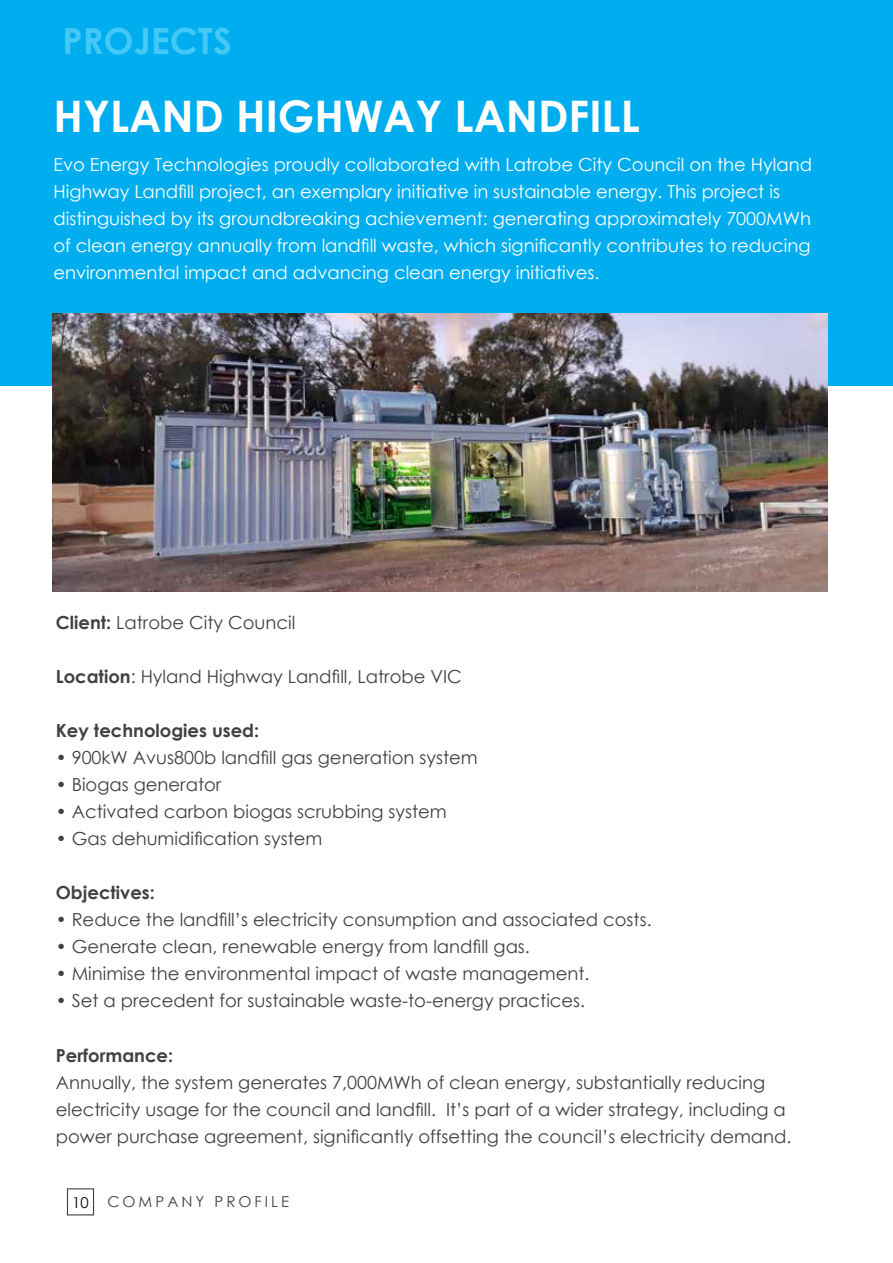
<style>
.page{position:relative;width:893px;height:1263px;background:#fff}
.page>*{position:absolute;margin:0;border:0;box-sizing:border-box;transform-origin:0 0}
.t1{font:700 43.5px "Century Gothic";color:#fff}
.t2{font:700 36px "Century Gothic";color:#44c8f5}
.t3{font:18px/27px "Century Gothic";color:#414042}
.t4{font:18px/27px "Century Gothic";color:#fff}
.t5{font:700 18px "Century Gothic";color:#414042}
.t6{font:15px "Century Gothic";letter-spacing:.2em;color:#414042}
.s1{font-weight:700}
.s2{color:#000}
</style>
<div class="page">
<div style="left:67px;top:1188px;width:27px;height:27px;border:1px solid #414042"></div>
<div style="left:0;top:0;width:893px;height:386px;background:#00aeef"></div>
<img style="left:53px;top:313px;width:774px;height:279px">
<h2 class="t2" style="left:63px;top:14px;width:171px">PROJECTS</h2>
<h1 class="t1" style="left:53px;top:83px;width:588px">HYLAND HIGHWAY LANDFILL</h1>
<p class="t4" style="left:53px;top:150px;width:760px">Evo Energy Technologies proudly collaborated with Latrobe City Council on the Hyland Highway Landfill project, an exemplary initiative in sustainable energy. This project is distinguished by its groundbreaking achievement: generating approximately 7000MWh of clean energy annually from landfill waste, which significantly contributes to reducing environmental impact and advancing clean energy initiatives.</p>
<p class="t3" style="left:56px;top:609px;width:241px"><span class="s1">Client:</span> Latrobe City Council</p>
<p class="t3" style="left:56px;top:663px;width:407px"><span class="s1">Location</span>: Hyland Highway Landfill, Latrobe VIC</p>
<p class="t5" style="left:56px;top:717px;width:205px">Key technologies used:</p>
<p class="t3" style="left:56px;top:744px;width:424px">• 900kW Avus800b landfill gas generation system</p>
<p class="t3" style="left:56px;top:771px;width:167px">• Biogas generator</p>
<p class="t3" style="left:56px;top:798px;width:392px">• Activated carbon biogas scrubbing system</p>
<p class="t3" style="left:56px;top:825px;width:268px">• Gas dehumidification system</p>
<p class="t5" style="left:56px;top:879px;width:100px">Objectives:</p>
<p class="t3" style="left:56px;top:906px;width:597px">• Reduce the landfill’s electricity consumption and associated costs.</p>
<p class="t3" style="left:56px;top:933px;width:476px">• Generate clean, renewable energy from landfill gas.</p>
<p class="t3" style="left:56px;top:960px;width:535px">• Minimise the environmental impact of waste management.</p>
<p class="t3" style="left:56px;top:987px;width:531px">• Set a precedent for sustainable waste-to-energy practices.</p>
<p class="t5" style="left:56px;top:1041px;width:119px">Performance:</p>
<p class="t3" style="left:56px;top:1068px;width:737px">Annually, the system generates 7,000MWh of clean energy, substantially reducing electricity usage for the council and landfill. It’s part of a wider strategy, including a power purchase agreement, significantly offsetting the council’s electricity demand.</p>
<p class="t6" style="left:72px;top:1191px;width:219px"><span class="s2">10</span> COMPANY PROFILE</p>
</div>
